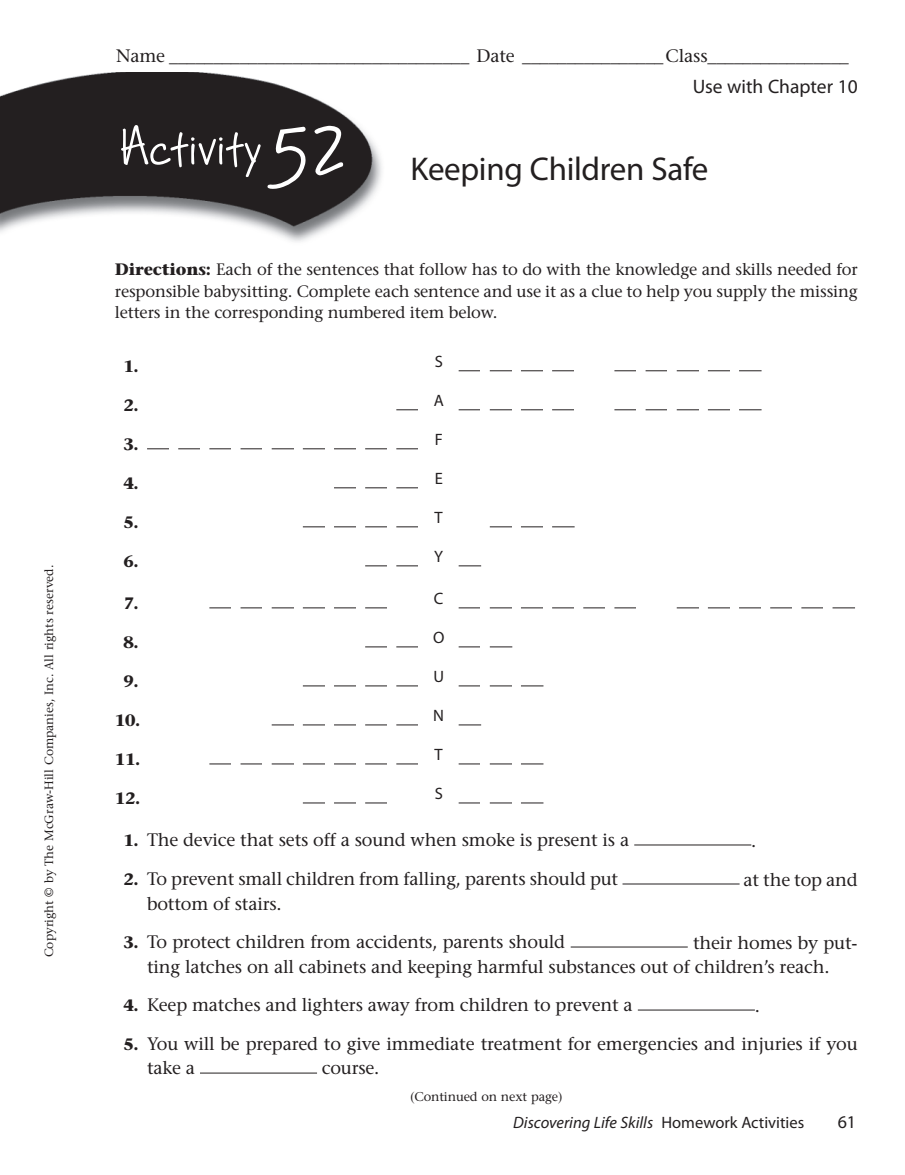
<style>
.page{position:relative;width:905px;height:1175px;background:#fff}
.page>*{position:absolute;margin:0;border:0;box-sizing:border-box;transform-origin:0 0}
.t1{font:52.5px "Bruno JB Std";color:#fff}
.t2{font:33px "Myriad Pro";letter-spacing:-.01em;color:#231f20}
.t3{font:19.5px "Myriad Pro";color:#231f20}
.t4{font:500 18px/24px "Stone Serif Std";letter-spacing:-.01em;color:#231f20}
.t5{font:18px "Myriad Pro";color:#231f20}
.t6{font:500 16.5px/21px "Stone Serif Std";letter-spacing:-.01em;color:#231f20;text-align:justify}
.t7{font:italic 16.5px "Myriad Pro";color:#231f20}
.t8{font:700 16.5px "Stone Serif Std";color:#231f20}
.t9{font:16.5px "Myriad Pro";color:#231f20}
.t10{font:500 12.75px "Stone Serif Std";letter-spacing:-.01em;color:#231f20}
.t11{font:500 12px "Stone Serif Std";color:#231f20}
.s1{font-size:81px}
.s2{font-weight:700}
.s3{font-weight:700;font-size:16.5px}
.s4{font-style:normal}
</style>
<div class="page">
<svg style="left:458px;top:370px;width:22px;height:1px"></svg>
<svg style="left:490px;top:370px;width:22px;height:1px"></svg>
<svg style="left:521px;top:370px;width:22px;height:1px"></svg>
<svg style="left:552px;top:370px;width:22px;height:1px"></svg>
<svg style="left:614px;top:370px;width:22px;height:1px"></svg>
<svg style="left:645px;top:370px;width:22px;height:1px"></svg>
<svg style="left:676px;top:370px;width:23px;height:1px"></svg>
<svg style="left:708px;top:370px;width:22px;height:1px"></svg>
<svg style="left:739px;top:370px;width:22px;height:1px"></svg>
<svg style="left:396px;top:409px;width:22px;height:1px"></svg>
<svg style="left:458px;top:409px;width:22px;height:1px"></svg>
<svg style="left:490px;top:409px;width:22px;height:1px"></svg>
<svg style="left:521px;top:409px;width:22px;height:1px"></svg>
<svg style="left:552px;top:409px;width:22px;height:1px"></svg>
<svg style="left:614px;top:409px;width:22px;height:1px"></svg>
<svg style="left:645px;top:409px;width:22px;height:1px"></svg>
<svg style="left:676px;top:409px;width:23px;height:1px"></svg>
<svg style="left:708px;top:409px;width:22px;height:1px"></svg>
<svg style="left:739px;top:409px;width:22px;height:1px"></svg>
<svg style="left:147px;top:448px;width:22px;height:1px"></svg>
<svg style="left:178px;top:448px;width:22px;height:1px"></svg>
<svg style="left:209px;top:448px;width:22px;height:1px"></svg>
<svg style="left:240px;top:448px;width:22px;height:1px"></svg>
<svg style="left:272px;top:448px;width:22px;height:1px"></svg>
<svg style="left:303px;top:448px;width:22px;height:1px"></svg>
<svg style="left:334px;top:448px;width:22px;height:1px"></svg>
<svg style="left:365px;top:448px;width:22px;height:1px"></svg>
<svg style="left:396px;top:448px;width:22px;height:1px"></svg>
<svg style="left:334px;top:487px;width:22px;height:1px"></svg>
<svg style="left:365px;top:487px;width:22px;height:1px"></svg>
<svg style="left:396px;top:487px;width:22px;height:1px"></svg>
<svg style="left:303px;top:526px;width:22px;height:1px"></svg>
<svg style="left:334px;top:526px;width:22px;height:1px"></svg>
<svg style="left:365px;top:526px;width:22px;height:1px"></svg>
<svg style="left:396px;top:526px;width:22px;height:1px"></svg>
<svg style="left:490px;top:526px;width:22px;height:1px"></svg>
<svg style="left:521px;top:526px;width:22px;height:1px"></svg>
<svg style="left:552px;top:526px;width:22px;height:1px"></svg>
<svg style="left:365px;top:565px;width:22px;height:1px"></svg>
<svg style="left:396px;top:565px;width:22px;height:1px"></svg>
<svg style="left:458px;top:565px;width:23px;height:1px"></svg>
<svg style="left:209px;top:607px;width:22px;height:1px"></svg>
<svg style="left:240px;top:607px;width:22px;height:1px"></svg>
<svg style="left:272px;top:607px;width:22px;height:1px"></svg>
<svg style="left:303px;top:607px;width:22px;height:1px"></svg>
<svg style="left:334px;top:607px;width:22px;height:1px"></svg>
<svg style="left:365px;top:607px;width:22px;height:1px"></svg>
<svg style="left:458px;top:607px;width:22px;height:1px"></svg>
<svg style="left:490px;top:607px;width:22px;height:1px"></svg>
<svg style="left:521px;top:607px;width:22px;height:1px"></svg>
<svg style="left:552px;top:607px;width:22px;height:1px"></svg>
<svg style="left:583px;top:607px;width:22px;height:1px"></svg>
<svg style="left:614px;top:607px;width:22px;height:1px"></svg>
<svg style="left:676px;top:607px;width:23px;height:1px"></svg>
<svg style="left:708px;top:607px;width:22px;height:1px"></svg>
<svg style="left:739px;top:607px;width:22px;height:1px"></svg>
<svg style="left:770px;top:607px;width:22px;height:1px"></svg>
<svg style="left:801px;top:607px;width:22px;height:1px"></svg>
<svg style="left:832px;top:607px;width:23px;height:1px"></svg>
<svg style="left:365px;top:646px;width:22px;height:1px"></svg>
<svg style="left:396px;top:646px;width:22px;height:1px"></svg>
<svg style="left:458px;top:646px;width:22px;height:1px"></svg>
<svg style="left:490px;top:646px;width:22px;height:1px"></svg>
<svg style="left:303px;top:685px;width:22px;height:1px"></svg>
<svg style="left:334px;top:685px;width:22px;height:1px"></svg>
<svg style="left:365px;top:685px;width:22px;height:1px"></svg>
<svg style="left:396px;top:685px;width:22px;height:1px"></svg>
<svg style="left:458px;top:685px;width:22px;height:1px"></svg>
<svg style="left:490px;top:685px;width:22px;height:1px"></svg>
<svg style="left:521px;top:685px;width:22px;height:1px"></svg>
<svg style="left:272px;top:724px;width:22px;height:1px"></svg>
<svg style="left:303px;top:724px;width:22px;height:1px"></svg>
<svg style="left:334px;top:724px;width:22px;height:1px"></svg>
<svg style="left:365px;top:724px;width:22px;height:1px"></svg>
<svg style="left:396px;top:724px;width:22px;height:1px"></svg>
<svg style="left:458px;top:724px;width:23px;height:1px"></svg>
<svg style="left:209px;top:763px;width:22px;height:1px"></svg>
<svg style="left:240px;top:763px;width:22px;height:1px"></svg>
<svg style="left:272px;top:763px;width:22px;height:1px"></svg>
<svg style="left:303px;top:763px;width:22px;height:1px"></svg>
<svg style="left:334px;top:763px;width:22px;height:1px"></svg>
<svg style="left:365px;top:763px;width:22px;height:1px"></svg>
<svg style="left:396px;top:763px;width:22px;height:1px"></svg>
<svg style="left:458px;top:763px;width:22px;height:1px"></svg>
<svg style="left:490px;top:763px;width:22px;height:1px"></svg>
<svg style="left:521px;top:763px;width:22px;height:1px"></svg>
<svg style="left:303px;top:802px;width:22px;height:1px"></svg>
<svg style="left:334px;top:802px;width:22px;height:1px"></svg>
<svg style="left:365px;top:802px;width:22px;height:1px"></svg>
<svg style="left:458px;top:802px;width:22px;height:1px"></svg>
<svg style="left:490px;top:802px;width:22px;height:1px"></svg>
<svg style="left:521px;top:802px;width:22px;height:1px"></svg>
<hr style="left:634px;top:844px;width:117px;height:1px;background:#231f20">
<hr style="left:622px;top:883px;width:117px;height:1px;background:#231f20">
<hr style="left:570px;top:946px;width:117px;height:1px;background:#231f20">
<hr style="left:637px;top:1009px;width:117px;height:1px;background:#231f20">
<hr style="left:200px;top:1072px;width:117px;height:1px;background:#231f20">
<img style="left:1px;top:73px;width:381px;height:169px">
<p class="t11" style="left:44px;top:957px;width:394px;rotate:-90deg">Copyright © by The McGraw-Hill Companies, Inc. All rights reserved.</p>
<p class="t4" style="left:116px;top:46px;width:734px">Name __________________________________ Date ________________Class ________________</p>
<h1 class="t1" style="left:118px;top:128px;width:232px">Activity <span class="s1">52</span></h1>
<p class="t3" style="left:692px;top:79px;width:166px">Use with Chapter 10</p>
<h2 class="t2" style="left:410px;top:156px;width:299px">Keeping Children Safe</h2>
<p class="t6" style="left:115px;top:261px;width:744px"><span class="s2">Directions:</span> Each of the sentences that follow has to do with the knowledge and skills needed for responsible babysitting. Complete each sentence and use it as a clue to help you supply the missing letters in the corresponding numbered item below.</p>
<p class="t8" style="left:123px;top:359px;width:17px">1.</p>
<p class="t9" style="left:434px;top:355px;width:10px">S</p>
<p class="t8" style="left:123px;top:398px;width:17px">2.</p>
<p class="t9" style="left:433px;top:394px;width:12px">A</p>
<p class="t8" style="left:123px;top:437px;width:17px">3.</p>
<p class="t9" style="left:434px;top:433px;width:10px">F</p>
<p class="t8" style="left:123px;top:476px;width:17px">4.</p>
<p class="t9" style="left:434px;top:472px;width:10px">E</p>
<p class="t8" style="left:123px;top:515px;width:17px">5.</p>
<p class="t9" style="left:434px;top:511px;width:10px">T</p>
<p class="t8" style="left:123px;top:554px;width:17px">6.</p>
<p class="t9" style="left:434px;top:550px;width:10px">Y</p>
<p class="t8" style="left:123px;top:596px;width:17px">7.</p>
<p class="t9" style="left:434px;top:592px;width:11px">C</p>
<p class="t8" style="left:123px;top:635px;width:17px">8.</p>
<p class="t9" style="left:433px;top:631px;width:13px">O</p>
<p class="t8" style="left:123px;top:674px;width:17px">9.</p>
<p class="t9" style="left:433px;top:670px;width:12px">U</p>
<p class="t8" style="left:115px;top:713px;width:27px">10.</p>
<p class="t9" style="left:433px;top:709px;width:12px">N</p>
<p class="t8" style="left:115px;top:752px;width:27px">11.</p>
<p class="t9" style="left:434px;top:748px;width:10px">T</p>
<p class="t8" style="left:115px;top:791px;width:27px">12.</p>
<p class="t9" style="left:434px;top:787px;width:10px">S</p>
<p class="t4" style="left:123px;top:829px;width:507px"><span class="s3">1.</span> The device that sets off a sound when smoke is present is a</p>
<p class="t4" style="left:751px;top:830px;width:7px">.</p>
<p class="t4" style="left:123px;top:868px;width:496px"><span class="s3">2.</span> To prevent small children from falling, parents should put</p>
<p class="t4" style="left:743px;top:869px;width:116px">at the top and</p>
<p class="t4" style="left:147px;top:893px;width:136px">bottom of stairs.</p>
<p class="t4" style="left:123px;top:931px;width:443px"><span class="s3">3.</span> To protect children from accidents, parents should</p>
<p class="t4" style="left:147px;top:932px;width:712px;text-indent:546px">their homes by put&shy;ting latches on all cabinets and keeping harmful substances out of children’s reach.</p>
<p class="t4" style="left:123px;top:994px;width:511px"><span class="s3">4.</span> Keep matches and lighters away from children to prevent a</p>
<p class="t4" style="left:754px;top:995px;width:7px">.</p>
<p class="t4" style="left:147px;top:1033px;width:712px;text-indent:-24px"><span class="s3">5.</span> You will be prepared to give immediate treatment for emergencies and injuries if you take a</p>
<p class="t4" style="left:322px;top:1057px;width:59px">course.</p>
<p class="t10" style="left:410px;top:1091px;width:154px">(Continued on next page)</p>
<p class="t7" style="left:513px;top:1115px;width:292px">Discovering Life Skills <span class="s4">Homework Activities</span></p>
<p class="t5" style="left:837px;top:1114px;width:20px">61</p>
</div>
